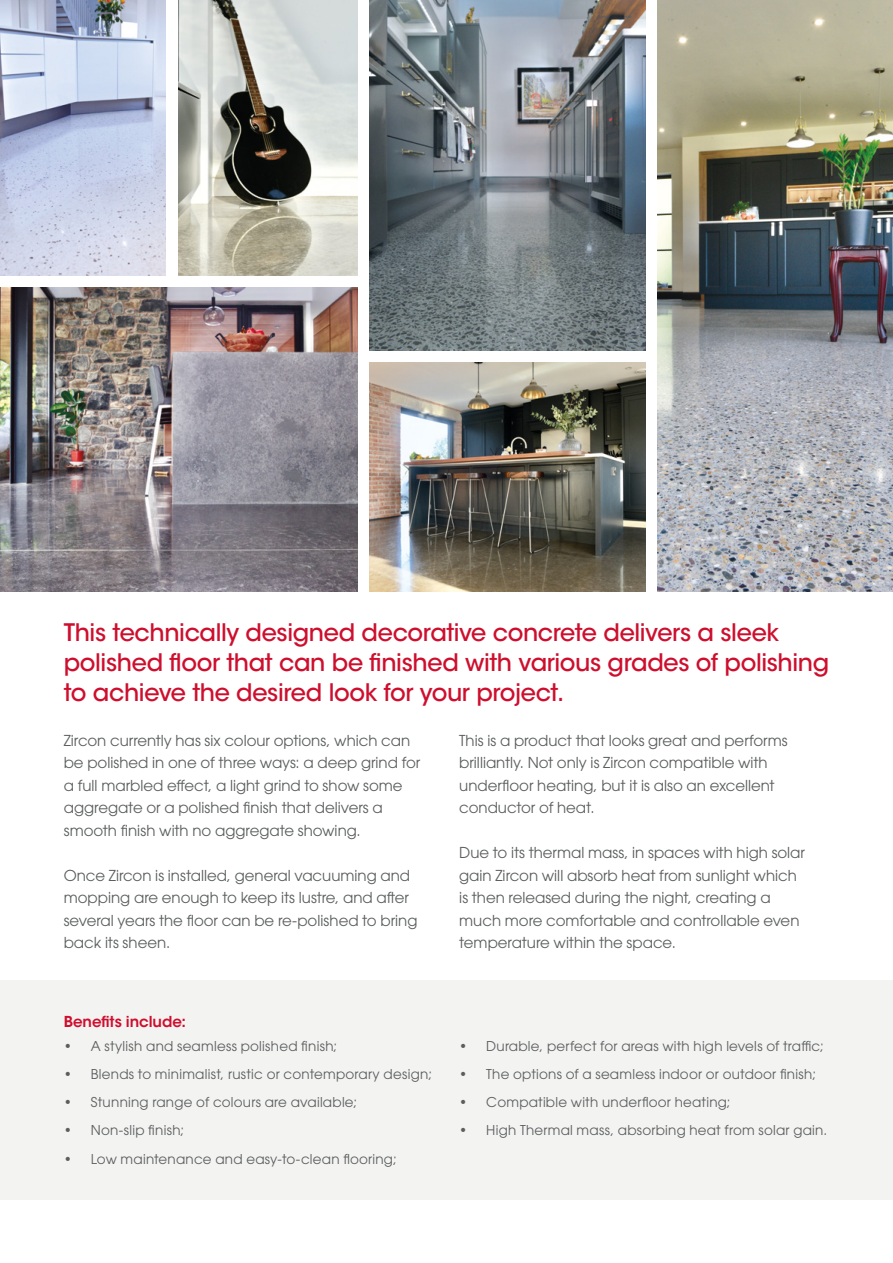
<style>
.page{position:relative;width:893px;height:1263px;background:#fff}
.page>*{position:absolute;margin:0;border:0;box-sizing:border-box;transform-origin:0 0}
.t1{font:500 24px/30px "ITC Avant Garde Std";letter-spacing:-.015em;color:#ce0e2d}
.t2{font:15px/22.5px "ITC Avant Garde Std";color:#5b5e5e}
.t3{font:600 15px "ITC Avant Garde Std";letter-spacing:-.005em;color:#ce0e2d}
.t4{font:13.5px "ITC Avant Garde Std";letter-spacing:.02em;color:#5b5e5e}
</style>
<div class="page">
<div style="left:0;top:980px;width:893px;height:219px;background:#f3f3f2"></div>
<img style="left:0;top:0;width:166px;height:275px">
<img style="left:179px;top:0;width:178px;height:275px">
<img style="left:0;top:288px;width:357px;height:303px">
<img style="left:370px;top:0;width:275px;height:350px">
<img style="left:370px;top:363px;width:275px;height:228px">
<img style="left:658px;top:0;width:235px;height:591px">
<h1 class="t1" style="left:64px;top:617px;width:767px">This technically designed decorative concrete delivers a sleek polished floor that can be finished with various grades of polishing to achieve the desired look for your project.</h1>
<p class="t2" style="left:64px;top:729px;width:358px">Zircon currently has six colour options, which can be polished in one of three ways: a deep grind for a full marbled effect, a light grind to show some aggregate or a polished finish that delivers a smooth finish with no aggregate showing.</p>
<p class="t2" style="left:64px;top:864px;width:355px">Once Zircon is installed, general vacuuming and mopping are enough to keep its lustre, and after several years the floor can be re-polished to bring back its sheen.</p>
<p class="t2" style="left:459px;top:729px;width:330px">This is a product that looks great and performs brilliantly. Not only is Zircon compatible with underfloor heating, but it is also an excellent conductor of heat.</p>
<p class="t2" style="left:459px;top:841px;width:347px">Due to its thermal mass, in spaces with high solar gain Zircon will absorb heat from sunlight which is then released during the night, creating a much more comfortable and controllable even temperature within the space.</p>
<p class="t3" style="left:64px;top:1011px;width:124px">Benefits include:</p>
<p class="t4" style="left:64px;top:1037px;width:275px">• A stylish and seamless polished finish;</p>
<p class="t4" style="left:64px;top:1065px;width:370px">• Blends to minimalist, rustic or contemporary design;</p>
<p class="t4" style="left:64px;top:1094px;width:295px">• Stunning range of colours are available;</p>
<p class="t4" style="left:64px;top:1122px;width:122px">• Non-slip finish;</p>
<p class="t4" style="left:64px;top:1150px;width:335px">• Low maintenance and easy-to-clean flooring;</p>
<p class="t4" style="left:459px;top:1037px;width:366px">• Durable, perfect for areas with high levels of traffic;</p>
<p class="t4" style="left:459px;top:1065px;width:358px">• The options of a seamless indoor or outdoor finish;</p>
<p class="t4" style="left:459px;top:1094px;width:273px">• Compatible with underfloor heating;</p>
<p class="t4" style="left:459px;top:1122px;width:369px">• High Thermal mass, absorbing heat from solar gain.</p>
</div>
